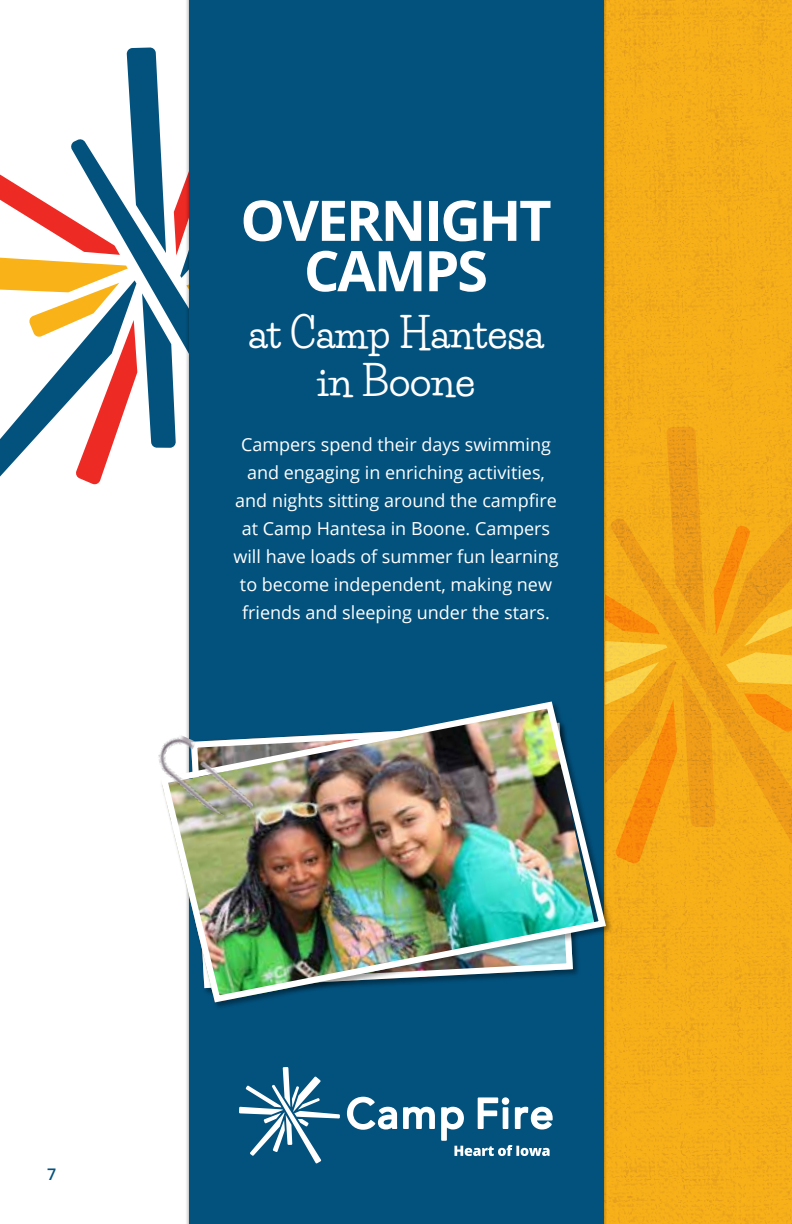
<style>
.page{position:relative;width:792px;height:1224px;background:#fff}
.page>*{position:absolute;margin:0;border:0;box-sizing:border-box;transform-origin:0 0}
.t1{font:700 56px/50.4px "Open Sans";letter-spacing:-.04em;color:#fff;text-align:center}
.t2{font:700 40px/48px "Life Savers";color:#fff;text-align:center}
.t3{font:18px/28px "Open Sans";color:#fff;text-align:center}
.t4{font:600 16px "Open Sans";color:#03527e}
</style>
<div class="page">
<img style="left:608px;top:0;width:184px;height:1224px">
<svg style="left:608px;top:426px;width:184px;height:272px;background:#f2aa19"></svg>
<svg style="left:610px;top:518px;width:182px;height:405px;background:#f2a719"></svg>
<svg style="left:0;top:47px;width:161px;height:430px"></svg>
<svg style="left:70px;top:138px;width:115px;height:347px"></svg>
<div style="left:189px;top:0;width:414px;height:1224px;background:#03527e"></div>
<img style="left:171px;top:698px;width:439px;height:308px">
<svg style="left:347px;top:1097px;width:50px;height:33px"></svg>
<svg style="left:403px;top:1107px;width:32px;height:22px"></svg>
<svg style="left:239px;top:1067px;width:101px;height:97px"></svg>
<svg style="left:441px;top:1097px;width:112px;height:59px"></svg>
<img style="left:158px;top:730px;width:109px;height:95px">
<h1 class="t1" style="left:240px;top:194px;width:305px">OVERNIG HT<br>CAMPS</h1>
<h2 class="t2" style="left:248px;top:310px;width:297px">at Camp Hantesa in Boone</h2>
<p class="t3" style="left:233px;top:430px;width:327px">Campers spend their days swimming and engaging in enriching activities, and nights sitting around the campfire at Camp Hantesa in Boone. Campers will have loads of summer fun learning to become independent, making new friends and sleeping under the stars.</p>
<p class="t4" style="left:47px;top:1163px;width:11px">7</p>
</div>
